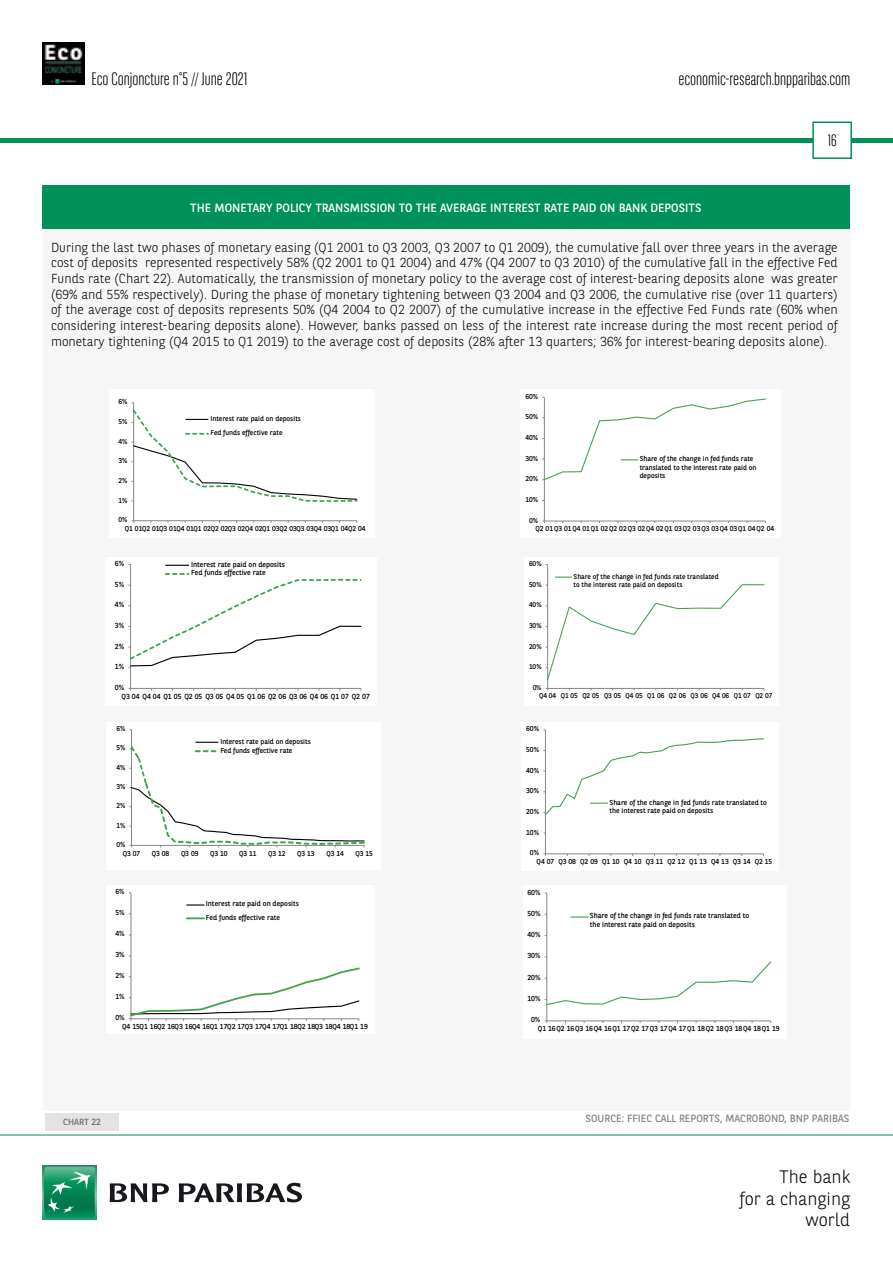
<style>
.page{position:relative;width:893px;height:1263px;background:#fff}
.page>*{position:absolute;margin:0;border:0;box-sizing:border-box;transform-origin:0 0}
.t1{font:300 18px "BNPP Sans Condensed";color:#000}
.t2{font:300 18px/21.6px "BNPP Sans";color:#000;text-align:right}
.t3{font:300 16.5px "BNPP Sans Condensed";color:#000}
.t4{font:300 13.05px/15.6px "BNPP Sans";color:#000;text-align:justify}
.t5{font:12px "BNPP Sans";color:#fff}
.t6{font:10.5px "BNPP Sans";color:#878787}
.t7{font:9px "BNPP Sans";color:#706f6f}
.t8{font:7.35px/8.7px "BNPP Sans";letter-spacing:-.01em;color:#000}
.t9{font:7.2px/13.4px "BNPP Sans";letter-spacing:-.01em;color:#000}
.t10{font:7.05px/8.4px "BNPP Sans";letter-spacing:-.01em;color:#000}
.t11{font:6.9px/8.2px "BNPP Sans";letter-spacing:-.005em;color:#000}
</style>
<div class="page">
<hr style="left:1px;top:138px;width:892px;height:4px;background:#00915b">
<svg style="left:812px;top:121px;width:41px;height:38px"></svg>
<img style="left:43px;top:43px;width:42px;height:42px">
<svg style="left:43px;top:1166px;width:53px;height:53px"></svg>
<svg style="left:44px;top:1167px;width:51px;height:51px;background:#26996e"></svg>
<svg style="left:110px;top:1183px;width:59px;height:19px"></svg>
<svg style="left:179px;top:1183px;width:123px;height:19px"></svg>
<hr style="left:0;top:1135px;width:893px;height:1px;background:#00915b">
<div style="left:43px;top:230px;width:807px;height:881px;background:#f6f6f6"></div>
<div style="left:42px;top:186px;width:808px;height:43px;background:#00915b"></div>
<div style="left:109px;top:389px;width:265px;height:149px;background:#fff"></div>
<hr style="left:133px;top:403px;width:1px;height:118px;background:#868686">
<hr style="left:134px;top:520px;width:223px;height:1px;background:#868686">
<svg style="left:132px;top:402px;width:225px;height:101px"></svg>
<div style="left:524px;top:557px;width:255px;height:149px;background:#fff"></div>
<hr style="left:547px;top:564px;width:1px;height:124px;background:#868686">
<hr style="left:548px;top:688px;width:216px;height:1px;background:#868686">
<svg style="left:546px;top:584px;width:218px;height:97px"></svg>
<svg style="left:555px;top:576px;width:17px;height:2px"></svg>
<div style="left:520px;top:389px;width:261px;height:149px;background:#fff"></div>
<hr style="left:544px;top:397px;width:1px;height:124px;background:#868686">
<hr style="left:544px;top:521px;width:221px;height:1px;background:#868686">
<svg style="left:542px;top:397px;width:224px;height:84px"></svg>
<div style="left:106px;top:557px;width:271px;height:149px;background:#fff"></div>
<hr style="left:130px;top:564px;width:1px;height:124px;background:#868686">
<hr style="left:131px;top:688px;width:230px;height:1px;background:#868686">
<svg style="left:166px;top:565px;width:23px;height:1px"></svg>
<svg style="left:129px;top:573px;width:232px;height:95px"></svg>
<div style="left:106px;top:885px;width:269px;height:149px;background:#fff"></div>
<hr style="left:131px;top:893px;width:1px;height:126px;background:#868686">
<svg style="left:129px;top:966px;width:231px;height:55px"></svg>
<svg style="left:187px;top:904px;width:17px;height:1px"></svg>
<svg style="left:187px;top:917px;width:17px;height:2px"></svg>
<div style="left:45px;top:1113px;width:74px;height:18px;background:#e3e3e3"></div>
<div style="left:106px;top:722px;width:274px;height:147px;background:#fff"></div>
<hr style="left:131px;top:730px;width:1px;height:115px;background:#868686">
<svg style="left:130px;top:742px;width:235px;height:105px"></svg>
<div style="left:523px;top:885px;width:263px;height:154px;background:#fff"></div>
<hr style="left:546px;top:893px;width:1px;height:128px;background:#868686">
<hr style="left:547px;top:1020px;width:224px;height:1px;background:#868686">
<svg style="left:545px;top:957px;width:226px;height:49px"></svg>
<svg style="left:571px;top:916px;width:17px;height:1px"></svg>
<div style="left:522px;top:722px;width:257px;height:149px;background:#fff"></div>
<hr style="left:545px;top:730px;width:1px;height:124px;background:#868686">
<hr style="left:545px;top:853px;width:218px;height:1px;background:#868686">
<svg style="left:543px;top:738px;width:221px;height:77px"></svg>
<h1 class="t1" style="left:91px;top:67px;width:157px">Eco Conjoncture n°5 // June 2021</h1>
<h1 class="t1" style="left:678px;top:67px;width:174px">economic-research.bnpparibas.com</h1>
<p class="t5" style="left:190px;top:200px;width:513px">THE MONETARY POLICY TRANSMISSION TO THE AVERAGE INTEREST RATE PAID ON BANK DEPOSITS</p>
<p class="t3" style="left:828px;top:130px;width:10px">16</p>
<p class="t4" style="left:51px;top:239px;width:788px">During the last two phases of monetary easing (Q1 2001 to Q3 2003, Q3 2007 to Q1 2009), the cumulative fall over three years in the average cost of deposits represented respectively 58% (Q2 2001 to Q1 2004) and 47% (Q4 2007 to Q3 2010) of the cumulative fall in the effective Fed Funds rate (Chart 22). Automatically, the transmission of monetary policy to the average cost of interest-bearing deposits alone was greater (69% and 55% respectively). During the phase of monetary tightening between Q3 2004 and Q3 2006, the cumulative rise (over 11 quarters) of the average cost of deposits represents 50% (Q4 2004 to Q2 2007) of the cumulative increase in the effective Fed Funds rate (60% when considering interest-bearing deposits alone). However, banks passed on less of the interest rate increase during the most recent period of monetary tightening (Q4 2015 to Q1 2019) to the average cost of deposits (28% after 13 quarters; 36% for interest-bearing deposits alone).</p>
<p class="t10" style="left:118px;top:397px;width:10px">6%</p>
<p class="t10" style="left:118px;top:417px;width:10px">5%</p>
<p class="t10" style="left:118px;top:437px;width:10px">4%</p>
<p class="t10" style="left:118px;top:456px;width:10px">3%</p>
<p class="t10" style="left:118px;top:476px;width:10px">2%</p>
<p class="t10" style="left:118px;top:495px;width:10px">1%</p>
<p class="t10" style="left:118px;top:515px;width:10px">0%</p>
<p class="t10" style="left:210px;top:411px;width:92px;line-height:14.4px">Interest rate paid on deposits<br>Fed funds effective rate</p>
<p class="t10" style="left:125px;top:524px;width:242px">Q1 01Q2 01Q3 01Q4 01Q1 02Q2 02Q3 02Q4 02Q1 03Q2 03Q3 03Q4 03Q1 04Q2 04</p>
<p class="t8" style="left:115px;top:559px;width:11px">6%</p>
<p class="t8" style="left:115px;top:579px;width:11px">5%</p>
<p class="t8" style="left:115px;top:600px;width:11px">4%</p>
<p class="t8" style="left:115px;top:621px;width:11px">3%</p>
<p class="t8" style="left:115px;top:641px;width:11px">2%</p>
<p class="t8" style="left:115px;top:662px;width:11px">1%</p>
<p class="t8" style="left:115px;top:683px;width:11px">0%</p>
<p class="t8" style="left:191px;top:559px;width:95px">Interest rate paid on deposits<br>Fed funds effective rate</p>
<p class="t8" style="left:122px;top:692px;width:250px">Q3 04 Q4 04 Q1 05 Q2 05 Q3 05 Q4 05 Q1 06 Q2 06 Q3 06 Q4 06 Q1 07 Q2 07</p>
<p class="t9" style="left:116px;top:722px;width:10px">6%</p>
<p class="t9" style="left:116px;top:741px;width:10px">5%</p>
<p class="t9" style="left:116px;top:760px;width:10px">4%</p>
<p class="t9" style="left:116px;top:779px;width:10px">3%</p>
<p class="t9" style="left:116px;top:799px;width:10px">2%</p>
<p class="t9" style="left:116px;top:818px;width:10px">1%</p>
<p class="t9" style="left:116px;top:837px;width:10px">0%</p>
<p class="t9" style="left:220px;top:736px;width:92px;line-height:8.9px">Interest rate paid on deposits<br>Fed funds effective rate</p>
<p class="t9" style="left:123px;top:846px;width:19px">Q3 07</p>
<p class="t9" style="left:152px;top:846px;width:19px">Q3 08</p>
<p class="t9" style="left:181px;top:846px;width:19px">Q3 09</p>
<p class="t9" style="left:210px;top:846px;width:19px">Q3 10</p>
<p class="t9" style="left:239px;top:846px;width:19px">Q3 11</p>
<p class="t9" style="left:268px;top:846px;width:19px">Q3 12</p>
<p class="t9" style="left:297px;top:846px;width:19px">Q3 13</p>
<p class="t9" style="left:326px;top:846px;width:19px">Q3 14</p>
<p class="t9" style="left:355px;top:846px;width:19px">Q3 15</p>
<p class="t9" style="left:115px;top:885px;width:11px">6%</p>
<p class="t9" style="left:115px;top:906px;width:11px">5%</p>
<p class="t9" style="left:115px;top:927px;width:11px">4%</p>
<p class="t9" style="left:115px;top:948px;width:11px">3%</p>
<p class="t9" style="left:115px;top:969px;width:11px">2%</p>
<p class="t9" style="left:115px;top:990px;width:11px">1%</p>
<p class="t9" style="left:115px;top:1011px;width:11px">0%</p>
<p class="t9" style="left:206px;top:897px;width:95px">Interest rate paid on deposits<br>Fed funds effective rate</p>
<p class="t9" style="left:122px;top:1019px;width:247px">Q4 15Q1 16Q2 16Q3 16Q4 16Q1 17Q2 17Q3 17Q4 17Q1 18Q2 18Q3 18Q4 18Q1 19</p>
<p class="t7" style="left:63px;top:1116px;width:39px">CHART 22</p>
<p class="t10" style="left:525px;top:392px;width:14px">60%</p>
<p class="t10" style="left:525px;top:412px;width:14px">50%</p>
<p class="t10" style="left:525px;top:433px;width:14px">40%</p>
<p class="t10" style="left:525px;top:454px;width:14px">30%</p>
<p class="t10" style="left:525px;top:474px;width:14px">20%</p>
<p class="t10" style="left:525px;top:495px;width:14px">10%</p>
<p class="t10" style="left:529px;top:515px;width:11px">0%</p>
<p class="t10" style="left:640px;top:454px;width:118px">Share of the change in fed funds rate translated to the interest rate paid on deposits</p>
<p class="t10" style="left:536px;top:524px;width:240px">Q2 01Q3 01Q4 01Q1 02Q2 02Q3 02Q4 02Q1 03Q2 03Q3 03Q4 03Q1 04Q2 04</p>
<p class="t11" style="left:529px;top:559px;width:14px">60%</p>
<p class="t11" style="left:529px;top:580px;width:14px">50%</p>
<p class="t11" style="left:529px;top:600px;width:14px">40%</p>
<p class="t11" style="left:529px;top:621px;width:14px">30%</p>
<p class="t11" style="left:529px;top:642px;width:14px">20%</p>
<p class="t11" style="left:529px;top:662px;width:14px">10%</p>
<p class="t11" style="left:533px;top:683px;width:10px">0%</p>
<p class="t11" style="left:574px;top:572px;width:146px">Share of the change in fed funds rate translated to the interest rate paid on deposits</p>
<p class="t11" style="left:539px;top:691px;width:235px">Q4 04 Q1 05 Q2 05 Q3 05 Q4 05 Q1 06 Q2 06 Q3 06 Q4 06 Q1 07 Q2 07</p>
<p class="t9" style="left:526px;top:722px;width:14px">60%</p>
<p class="t9" style="left:526px;top:742px;width:14px">50%</p>
<p class="t9" style="left:526px;top:763px;width:14px">40%</p>
<p class="t9" style="left:526px;top:784px;width:14px">30%</p>
<p class="t9" style="left:526px;top:804px;width:14px">20%</p>
<p class="t9" style="left:526px;top:825px;width:14px">10%</p>
<p class="t9" style="left:530px;top:846px;width:11px">0%</p>
<p class="t9" style="left:609px;top:797px;width:159px;line-height:8.6px">Share of the change in fed funds rate translated to the interest rate paid on deposits</p>
<p class="t9" style="left:537px;top:854px;width:237px">Q4 07 Q3 08 Q2 09 Q1 10 Q4 10 Q3 11 Q2 12 Q1 13 Q4 13 Q3 14 Q2 15</p>
<p class="t9" style="left:527px;top:885px;width:15px">60%</p>
<p class="t9" style="left:527px;top:906px;width:15px">50%</p>
<p class="t9" style="left:527px;top:928px;width:15px">40%</p>
<p class="t9" style="left:527px;top:949px;width:15px">30%</p>
<p class="t9" style="left:527px;top:970px;width:15px">20%</p>
<p class="t9" style="left:527px;top:991px;width:15px">10%</p>
<p class="t9" style="left:531px;top:1013px;width:11px">0%</p>
<p class="t9" style="left:590px;top:911px;width:161px;line-height:8.7px">Share of the change in fed funds rate translated to the interest rate paid on deposits</p>
<p class="t9" style="left:538px;top:1022px;width:243px">Q1 16Q2 16Q3 16Q4 16Q1 17Q2 17Q3 17Q4 17Q1 18Q2 18Q3 18Q4 18Q1 19</p>
<p class="t6" style="left:585px;top:1112px;width:265px">SOURCE: FFIEC CALL REPORTS, MACROBOND, BNP PARIBAS</p>
<h1 class="t2" style="left:739px;top:1165px;width:112px">The bank<br>for a changing world</h1>
</div>
